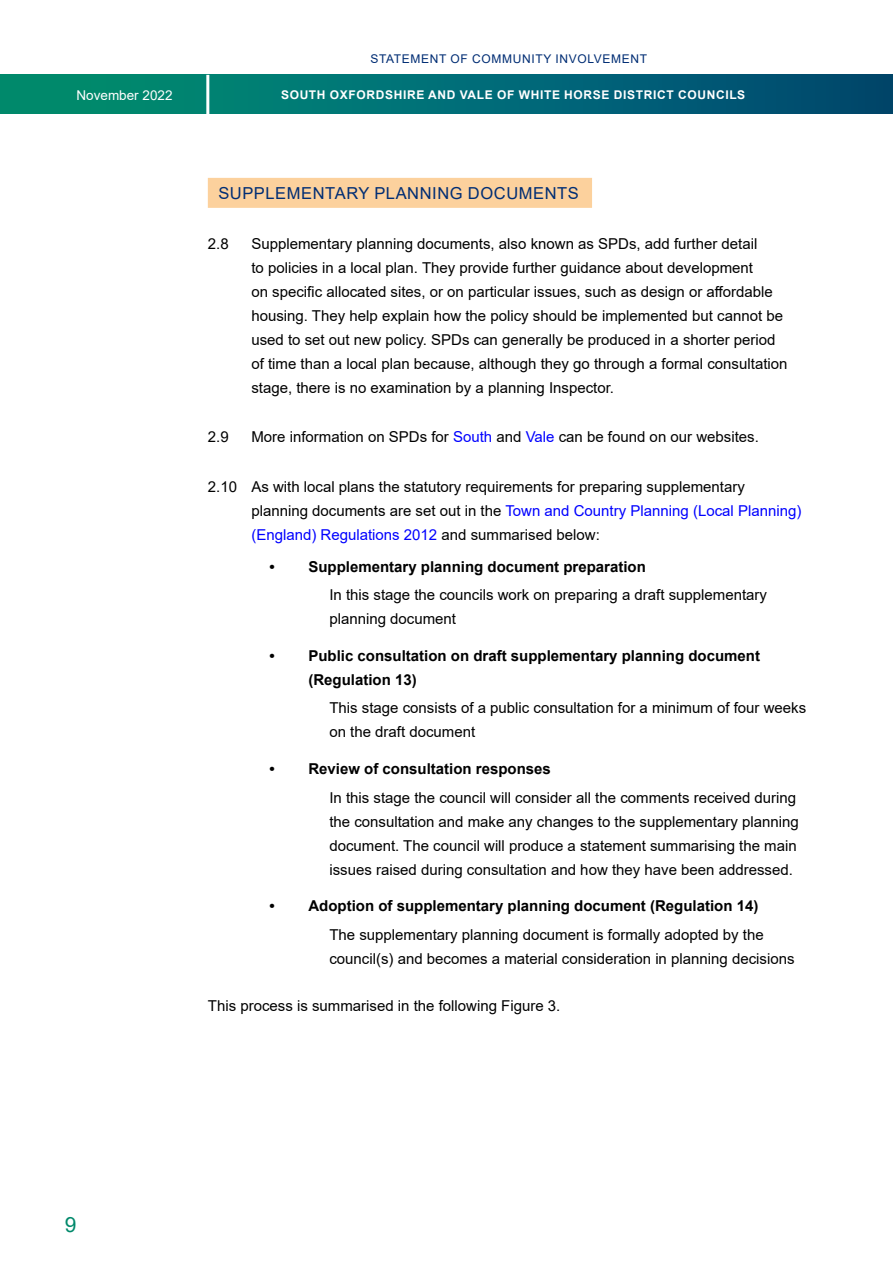
<style>
.page{position:relative;width:893px;height:1263px;background:#fff}
.page>*{position:absolute;margin:0;border:0;box-sizing:border-box;transform-origin:0 0}
.t1{font:21px "Arial";color:#00896b}
.NEW_3rd_HEADER{font:16.5px "Arial";letter-spacing:.035em;color:#002d74}
.bullett_tab_text{font:15px/24px "Arial";color:#000}
.t2{font:700 15px/24px "Arial";color:#000}
.new_old_text{font:15px "Arial";color:#000}
.t3{font:13.5px "Arial";color:#fff}
.t4{font:700 12px "Arial";letter-spacing:.055em;color:#fff}
.t5{font:12px "Arial";letter-spacing:.055em;color:#002d74}
.s1{color:#00f}
</style>
<div class="page">
<div style="left:0;top:75px;width:893px;height:39px;background:linear-gradient(to right,#009271,#004875)"></div>
<hr style="left:892px;top:75px;width:1px;height:39px;background:#004467">
<hr style="left:206px;top:75px;width:3px;height:53px;background:#fff">
<div style="left:208px;top:178px;width:384px;height:30px;background:#fcd19d"></div>
<p class="t5" style="left:370px;top:50px;width:278px">STATEMENT OF COMMUNITY INVOLVEMENT</p>
<p class="t3" style="left:77px;top:86px;width:98px">November 2022</p>
<p class="t4" style="left:281px;top:86px;width:466px">SOUTH OXFORDSHIRE AND VALE OF WHITE HORSE DISTRICT COUNCILS</p>
<h1 class="t1" style="left:65px;top:1210px;width:13px">9</h1>
<p class="NEW_3rd_HEADER" style="left:218px;top:182px;width:362px">SUPPLEMENTARY PLANNING DOCUMENTS</p>
<p class="bullett_tab_text" style="left:208px;top:231px;width:22px">2.8</p>
<p class="bullett_tab_text" style="left:251px;top:231px;width:538px">Supplementary planning documents, also known as SPDs, add further detail<br>to policies in a local plan. They provide further guidance about development<br>on specific allocated sites, or on particular issues, such as design or affordable housing. They help explain how the policy should be implemented but cannot be used to set out new policy. SPDs can generally be produced in a shorter period of time than a local plan because, although they go through a formal consultation stage, there is no examination by a planning Inspector.</p>
<p class="bullett_tab_text" style="left:208px;top:425px;width:22px">2.9</p>
<p class="bullett_tab_text" style="left:251px;top:425px;width:509px">More information on SPDs for <span class="s1">South</span> and <span class="s1">Vale</span> can be found on our websites.</p>
<p class="bullett_tab_text" style="left:251px;top:474px;width:552px;text-indent:-44px">2.10 As with local plans the statutory requirements for preparing supplementary planning documents are set out in the <span class="s1">Town and Country Planning (Local Planning) (England) Regulations 2012</span> and summarised below:</p>
<p class="t2" style="left:269px;top:555px;width:378px">• Supplementary planning document preparation</p>
<p class="bullett_tab_text" style="left:329px;top:583px;width:439px">In this stage the councils work on preparing a draft supplementary planning document</p>
<p class="t2" style="left:308px;top:644px;width:453px;text-indent:-39px">• Public consultation on draft supplementary planning document (Regulation 13)</p>
<p class="bullett_tab_text" style="left:329px;top:696px;width:478px">This stage consists of a public consultation for a minimum of four weeks on the draft document</p>
<p class="t2" style="left:269px;top:757px;width:283px">• Review of consultation responses</p>
<p class="bullett_tab_text" style="left:329px;top:785px;width:471px">In this stage the council will consider all the comments received during the consultation and make any changes to the supplementary planning document. The council will produce a statement summarising the main issues raised during consultation and how they have been addressed.</p>
<p class="t2" style="left:269px;top:894px;width:491px">• Adoption of supplementary planning document (Regulation 14)</p>
<p class="bullett_tab_text" style="left:329px;top:922px;width:467px">The supplementary planning document is formally adopted by the council(s) and becomes a material consideration in planning decisions</p>
<p class="new_old_text" style="left:208px;top:996px;width:354px">This process is summarised in the following Figure 3.</p>
</div>
